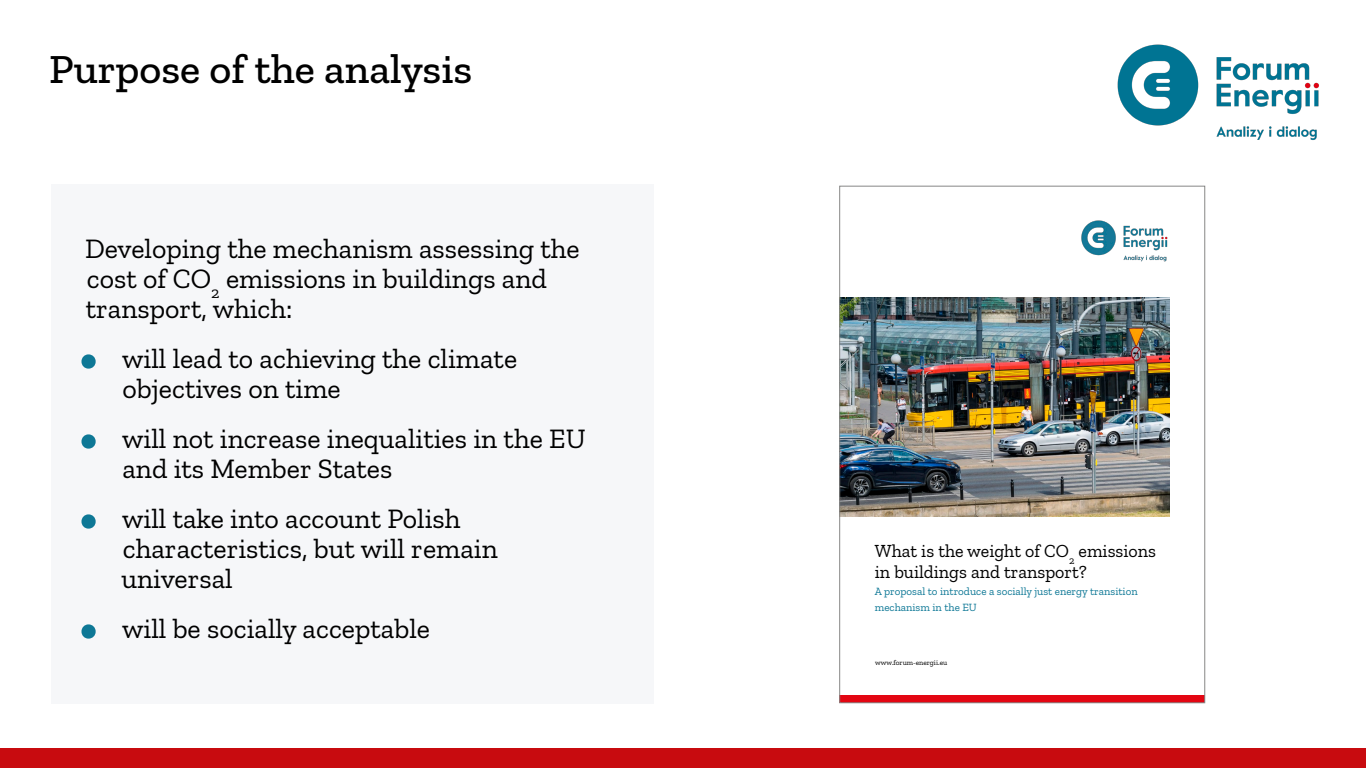
<style>
.page{position:relative;width:1366px;height:768px;background:#fff}
.page>*{position:absolute;margin:0;border:0;box-sizing:border-box;transform-origin:0 0}
.t1{font:500 42px "Zilla Slab";color:#000}
.t2{font:28px/30px "Zilla Slab";color:#000}
.t3{font:18.4px/20.8px "Zilla Slab";color:#000}
.t4{font:11px/16.6px "Zilla Slab";color:#0e7896}
.t5{font:7.4px "Zilla Slab";color:#000}
.s1{color:#0e7896}
</style>
<div class="page">
<div style="left:840px;top:695px;width:365px;height:7px;background:#e30612"></div>
<img style="left:1081px;top:220px;width:87px;height:42px">
<img style="left:841px;top:297px;width:329px;height:220px">
<div style="left:51px;top:185px;width:603px;height:519px;background:#f6f7f9"></div>
<div style="left:0;top:748px;width:1366px;height:20px;background:#c80b0f"></div>
<img style="left:1117px;top:44px;width:202px;height:96px">
<p class="t1" style="left:49px;top:46px;width:425px">Purpose of the analysis</p>
<p class="t2" style="left:85px;top:234px;width:496px">Developing the mechanism assessing the cost of CO<sub>2</sub> emissions in buildings and transport, which:</p>
<p class="t2" style="left:123px;top:344px;width:396px;text-indent:-39px"><span class="s1">•</span> will lead to achieving the climate objectives on time</p>
<p class="t2" style="left:122px;top:424px;width:465px;text-indent:-39px"><span class="s1">•</span> will not increase inequalities in the EU and its Member States</p>
<p class="t2" style="left:122px;top:504px;width:378px;text-indent:-38px"><span class="s1">•</span> will take into account Polish characteristics, but will remain universal</p>
<p class="t2" style="left:84px;top:614px;width:348px"><span class="s1">•</span> will be socially acceptable</p>
<p class="t3" style="left:875px;top:541px;width:283px">What is the weight of CO<sub>2</sub> emissions in buildings and transport?</p>
<p class="t4" style="left:875px;top:583px;width:264px">A proposal to introduce a socially just energy transition mechanism in the EU</p>
<p class="t5" style="left:875px;top:658px;width:73px">www.forum-energii.eu</p>
</div>
